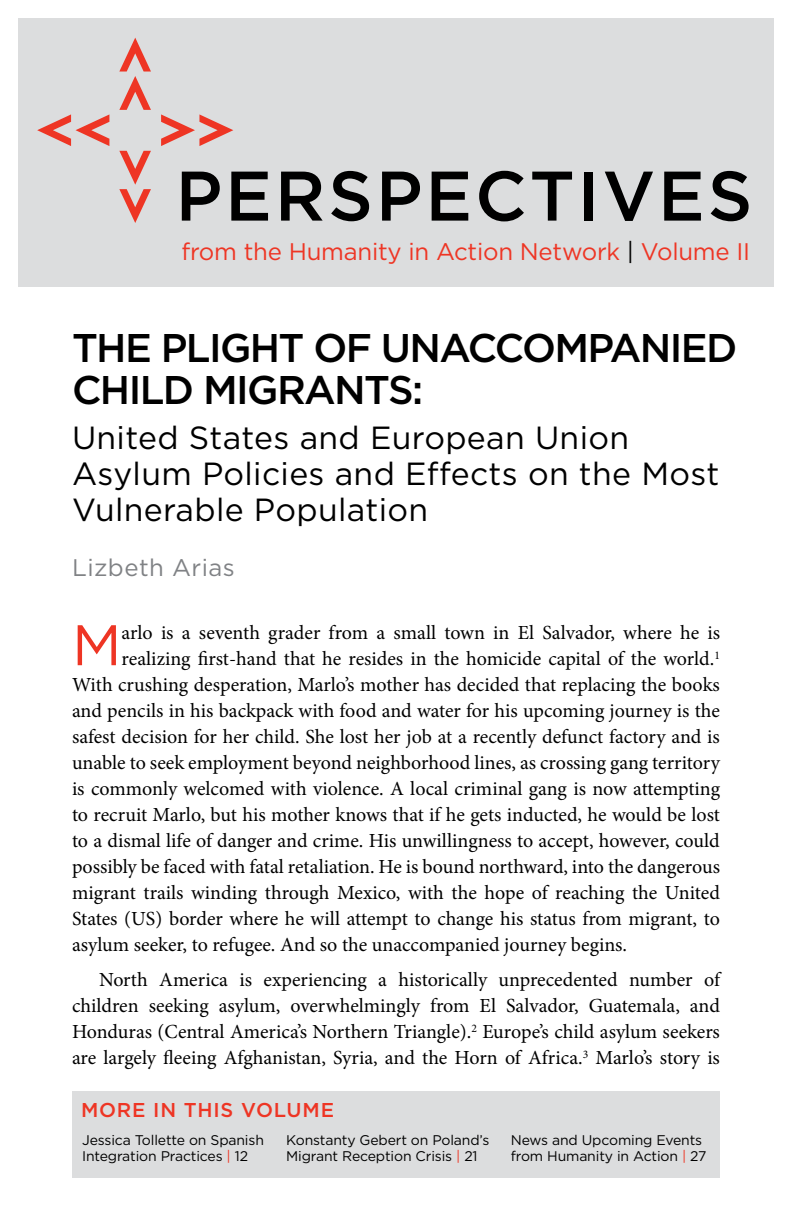
<style>
.page{position:relative;width:792px;height:1224px;background:#fff}
.page>*{position:absolute;margin:0;border:0;box-sizing:border-box;transform-origin:0 0}
.t1{font:500 70px "Gotham";letter-spacing:.04em;color:#000}
.t2{font:57.2px "Gotham";color:#ee3524}
.t3{font:500 40px/42px "Gotham";letter-spacing:-.04em;color:#000}
.t4{font:32px/36px "Gotham";letter-spacing:.01em;color:#000}
.t5{font:24px "Gotham";letter-spacing:-.01em;color:#ee3524}
.t6{font:24px "Gotham";letter-spacing:.02em;color:#808285}
.t7{font:20px/26px "Minion Pro";color:#000;text-align:justify}
.t8{font:500 20px "Gotham";color:#ee3524}
.t9{font:14px/16.8px "Gotham";letter-spacing:-.01em;color:#000}
.s1{color:#000}
.s2{color:#ee3524}
</style>
<div class="page">
<div style="left:18px;top:18px;width:756px;height:269px;background:#dcddde"></div>
<svg style="left:119px;top:38px;width:32px;height:72px"></svg>
<svg style="left:37px;top:114px;width:72px;height:32px"></svg>
<svg style="left:119px;top:151px;width:32px;height:72px"></svg>
<svg style="left:161px;top:114px;width:72px;height:32px"></svg>
<div style="left:72px;top:1091px;width:648px;height:86px;background:#dcddde"></div>
<h1 class="t1" style="left:176px;top:156px;width:97px">PERS</h1>
<h1 class="t1" style="left:376px;top:156px;width:326px">PECTIVES</h1>
<p class="t5" style="left:181px;top:239px;width:570px">from the Humanity in Action Network <span class="s1">|</span> Volume II</p>
<h3 class="t3" style="left:72px;top:326px;width:667px">THE PLIGHT OF UNACCOMPANIED<br>CHILD M IGRANTS:</h3>
<h3 class="t4" style="left:72px;top:419px;width:649px">United States and European Union<br>Asylum Policies and Effects on the Most<br>Vulnerable Population</h3>
<p class="t6" style="left:72px;top:554px;width:164px">Lizbeth Arias</p>
<h2 class="t2" style="left:72px;top:613px;width:51px">M</h2>
<p class="t7" style="left:122px;top:620px;width:600px">arlo is a seventh grader from a small town in El Salvador, where he is</p>
<p class="t7" style="left:122px;top:646px;width:600px">realizing first-hand that he resides in the homicide capital of the world.<sup>1</sup></p>
<p class="t7" style="left:72px;top:672px;width:649px">With crushing desperation, Marlo’s mother has decided that replacing the books</p>
<p class="t7" style="left:72px;top:698px;width:650px">and pencils in his backpack with food and water for his upcoming journey is the</p>
<p class="t7" style="left:72px;top:724px;width:649px">safest decision for her child. She lost her job at a recently defunct factory and is</p>
<p class="t7" style="left:72px;top:750px;width:650px">unable to seek employment beyond neighborhood lines, as crossing gang territory</p>
<p class="t7" style="left:72px;top:776px;width:650px">is commonly welcomed with violence. A local criminal gang is now attempting</p>
<p class="t7" style="left:72px;top:802px;width:650px">to recruit Marlo, but his mother knows that if he gets inducted, he would be lost</p>
<p class="t7" style="left:72px;top:828px;width:649px">to a dismal life of danger and crime. His unwillingness to accept, however, could</p>
<p class="t7" style="left:72px;top:854px;width:650px">possibly be faced with fatal retaliation. He is bound northward, into the dangerous</p>
<p class="t7" style="left:72px;top:880px;width:650px">migrant trails winding through Mexico, with the hope of reaching the United</p>
<p class="t7" style="left:72px;top:906px;width:649px">States (US) border where he will attempt to change his status from migrant, to</p>
<p class="t7" style="left:72px;top:932px;width:557px">asylum seeker, to refugee. And so the unaccompanied journey begins.</p>
<p class="t7" style="left:72px;top:967px;width:650px;text-indent:27px">North America is experiencing a historically unprecedented number of children seeking asylum, overwhelmingly from El Salvador, Guatemala, and Honduras (Central America’s Northern Triangle).<sup>2</sup> Europe’s child asylum seekers are largely fleeing Afghanistan, Syria, and the Horn of Africa.<sup>3</sup> Marlo’s story is</p>
<p class="t8" style="left:81px;top:1098px;width:17px">MORE</p>
<p class="t8" style="left:153px;top:1098px;width:57px">IN THIS</p>
<p class="t8" style="left:241px;top:1098px;width:77px">VOLUME</p>
<p class="t9" style="left:82px;top:1131px;width:183px">Jessica Tollette on Spanish<br>Integration Practices <span class="s2">|</span> 12</p>
<p class="t9" style="left:286px;top:1131px;width:205px">Konstanty Gebert on Poland’s<br>Migrant Reception Crisis <span class="s2">|</span> 21</p>
<p class="t9" style="left:511px;top:1131px;width:197px">News and Upcoming Events from Humanity in Action <span class="s2">|</span> 27</p>
</div>
